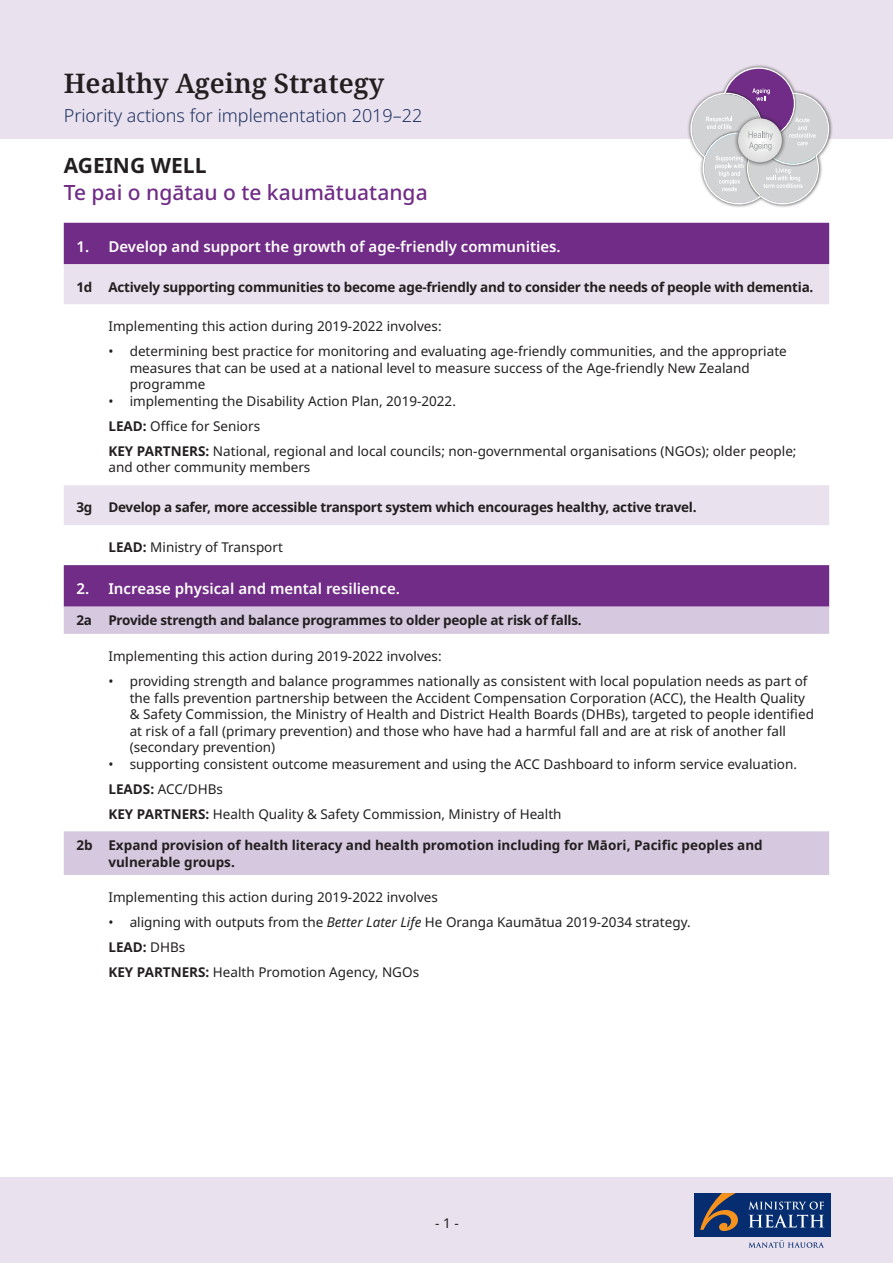
<style>
.page{position:relative;width:893px;height:1263px;background:#fff}
.page>*{position:absolute;margin:0;border:0;box-sizing:border-box;transform-origin:0 0}
.t1{font:600 27px "Noto Serif";color:#231f20}
.t2{font:500 21px "Noto Sans";color:#702c86}
.t3{font:700 21px "Noto Sans";color:#231f20}
.t4{font:300 18px "Noto Sans";color:#203263}
.t5{font:600 15px "Noto Sans";color:#fff}
.t6{font:13.5px/16.5px "Noto Sans";color:#231f20}
.t7{font:700 13.5px "Noto Sans";letter-spacing:-.02em;color:#231f20}
.t8{font:700 13.5px/16.5px "Noto Sans";color:#231f20}
.s1{font-weight:700}
.s2{font-style:italic}
</style>
<div class="page">
<div style="left:1px;top:0;width:892px;height:138px;background:#e9e1ed"></div>
<div style="left:0;top:1178px;width:893px;height:85px;background:#e9e1ed"></div>
<svg style="left:64px;top:223px;width:765px;height:384px;fill:#702c86"></svg>
<svg style="left:64px;top:264px;width:765px;height:261px"></svg>
<svg style="left:64px;top:607px;width:765px;height:268px"></svg>
<div style="left:687px;top:64px;width:146px;height:144px;background:#231f20;opacity:.75"></div>
<svg style="left:690px;top:67px;width:140px;height:138px"></svg>
<div style="left:694px;top:1193px;width:136px;height:44px;background:#052d6f"></div>
<svg style="left:748px;top:1201px;width:76px;height:26px"></svg>
<svg style="left:748px;top:1240px;width:76px;height:8px"></svg>
<svg style="left:700px;top:1193px;width:38px;height:38px"></svg>
<h1 class="t1" style="left:64px;top:64px;width:322px">Healthy Ageing Strategy</h1>
<h3 class="t4" style="left:64px;top:103px;width:360px">Priority actions for implementation 2019–22</h3>
<h2 class="t3" style="left:64px;top:150px;width:144px">AGEING WELL</h2>
<h2 class="t2" style="left:64px;top:177px;width:365px">Te pai o ngātau o te kaumātuatanga</h2>
<p class="t5" style="left:77px;top:236px;width:486px">1. Develop and support the growth of age-friendly communities.</p>
<p class="t7" style="left:77px;top:277px;width:738px">1d Actively supporting communities to become age-friendly and to consider the needs of people with dementia.</p>
<p class="t6" style="left:108px;top:319px;width:335px">Implementing this action during 2019-2022 involves:</p>
<p class="t6" style="left:130px;top:344px;width:659px;text-indent:-21px">• determining best practice for monitoring and evaluating age-friendly communities, and the appropriate measures that can be used at a national level to measure success of the Age-friendly New Zealand programme</p>
<p class="t6" style="left:108px;top:389px;width:690px;line-height:25px">• implementing the Disability Action Plan, 2019-2022.<br><span class="s1">LEAD:</span> Office for Seniors<br><span class="s1">KEY PARTNERS:</span> National, regional and local councils; non-governmental organisations (NGOs); older people;</p>
<p class="t6" style="left:108px;top:460px;width:203px">and other community members</p>
<p class="t7" style="left:77px;top:498px;width:622px">3g Develop a safer, more accessible transport system which encourages healthy, active travel.</p>
<p class="t6" style="left:108px;top:539px;width:176px"><span class="s1">LEAD:</span> Ministry of Transport</p>
<p class="t5" style="left:77px;top:578px;width:325px">2. Increase physical and mental resilience.</p>
<p class="t7" style="left:77px;top:611px;width:507px">2a Provide strength and balance programmes to older people at risk of falls.</p>
<p class="t6" style="left:108px;top:648px;width:335px">Implementing this action during 2019-2022 involves:</p>
<p class="t6" style="left:130px;top:673px;width:686px;text-indent:-21px">• providing strength and balance programmes nationally as consistent with local population needs as part of the falls prevention partnership between the Accident Compensation Corporation (ACC), the Health Quality &amp; Safety Commission, the Ministry of Health and District Health Boards (DHBs), targeted to people identified at risk of a fall (primary prevention) and those who have had a harmful fall and are at risk of another fall (secondary prevention)</p>
<p class="t6" style="left:108px;top:751px;width:690px;line-height:25px">• supporting consistent outcome measurement and using the ACC Dashboard to inform service evaluation.<br><span class="s1">LEADS:</span> ACC/DHBs<br><span class="s1">KEY PARTNERS:</span> Health Quality &amp; Safety Commission, Ministry of Health</p>
<p class="t8" style="left:108px;top:837px;width:656px;text-indent:-32px">2b Expand provision of health literacy and health promotion including for Māori, Pacific peoples and vulnerable groups.</p>
<p class="t6" style="left:108px;top:889px;width:331px">Implementing this action during 2019-2022 involves</p>
<p class="t6" style="left:108px;top:910px;width:584px;line-height:25px">• aligning with outputs from the <span class="s2">Better Later Life</span> He Oranga Kaumātua 2019-2034 strategy.<br><span class="s1">LEAD:</span> DHBs<br><span class="s1">KEY PARTNERS:</span> Health Promotion Agency, NGOs</p>
<p class="t6" style="left:435px;top:1215px;width:25px">- 1 -</p>
</div>
